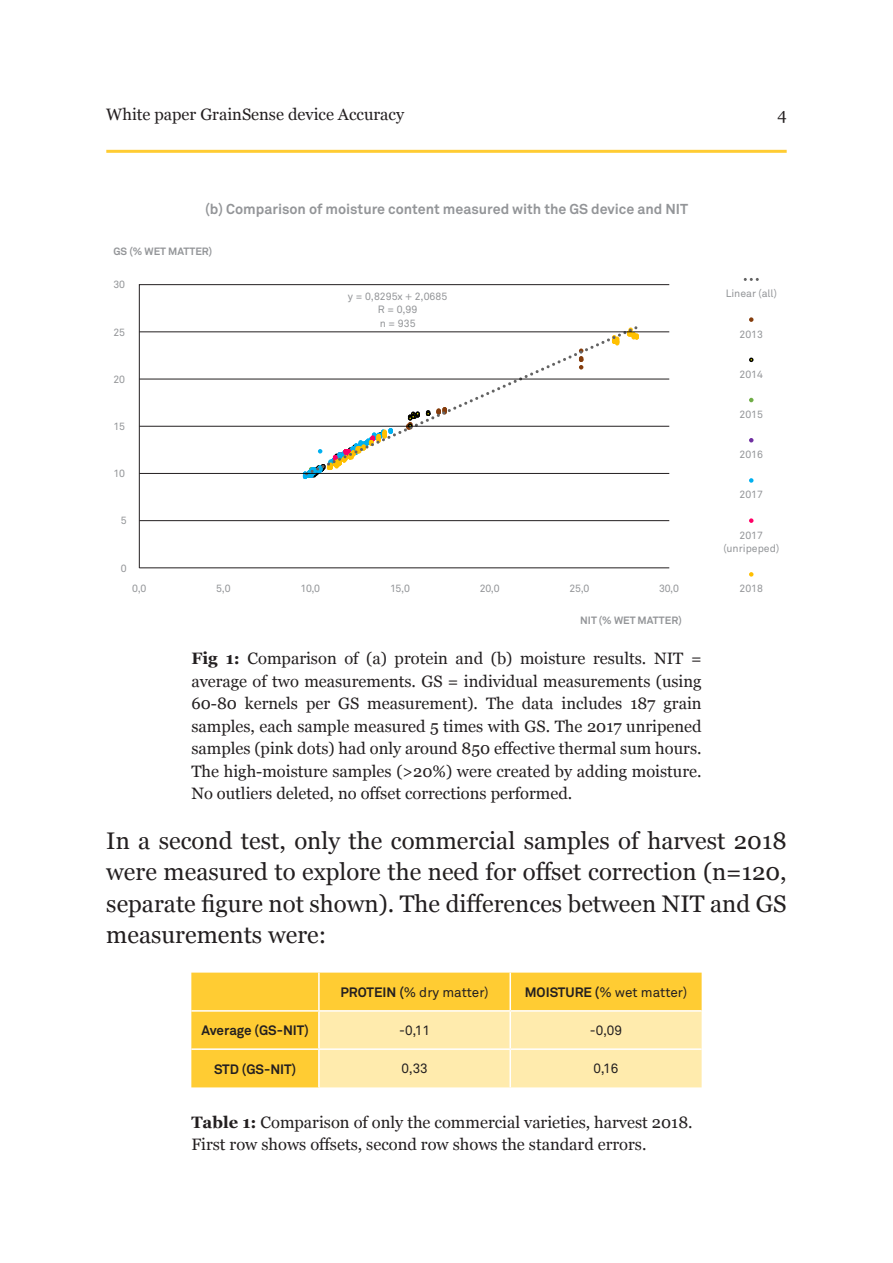
<style>
.page{position:relative;width:893px;height:1263px;background:#fff}
.page>*{position:absolute;margin:0;border:0;box-sizing:border-box;transform-origin:0 0}
.Body_of_text___1st_p{font:24px/31.5px "Georgia";color:#231f20;text-align:justify}
.Footnotes{font:16.5px/22.5px "Georgia";color:#231f20;text-align:justify}
.t1{font:700 14.25px "Akkurat";color:#939598}
.Body_of_text___inden{font:13.5px "Akkurat";color:#231f20}
.Body_of_text___inden-2{font:700 13.5px "Akkurat";color:#231f20}
.Body_of_text___1st_p-2{font:10.5px "Akkurat";color:#939598}
.t2{font:700 10.5px "Akkurat";color:#939598}
.s1{font-weight:700}
</style>
<div class="page">
<hr style="left:106px;top:150px;width:681px;height:3px;background:#fc3">
<div style="left:191px;top:972px;width:511px;height:115px;background:#fc3"></div>
<div style="left:320px;top:1012px;width:382px;height:75px;background:#ffebad"></div>
<hr style="left:318px;top:972px;width:2px;height:38px;background:#fff">
<hr style="left:509px;top:972px;width:2px;height:38px;background:#fff">
<hr style="left:191px;top:1010px;width:128px;height:2px;background:#fff">
<hr style="left:319px;top:1010px;width:191px;height:2px;background:#fff">
<hr style="left:318px;top:1012px;width:2px;height:36px;background:#fff">
<hr style="left:510px;top:1010px;width:192px;height:2px;background:#fff">
<hr style="left:509px;top:1012px;width:2px;height:36px;background:#fff">
<hr style="left:191px;top:1048px;width:128px;height:2px;background:#fff">
<hr style="left:319px;top:1048px;width:191px;height:2px;background:#fff">
<hr style="left:318px;top:1050px;width:2px;height:37px;background:#fff">
<hr style="left:510px;top:1048px;width:192px;height:2px;background:#fff">
<hr style="left:509px;top:1050px;width:2px;height:37px;background:#fff">
<hr style="left:139px;top:568px;width:530px;height:1px;background:#231f20">
<svg style="left:139px;top:284px;width:531px;height:284px"></svg>
<hr style="left:139px;top:332px;width:530px;height:1px;background:#231f20">
<svg style="left:638px;top:327px;width:1px;height:12px"></svg>
<svg style="left:303px;top:428px;width:90px;height:51px"></svg>
<svg style="left:305px;top:326px;width:333px;height:149px"></svg>
<svg style="left:744px;top:278px;width:15px;height:3px"></svg>
<svg style="left:749px;top:572px;width:4px;height:5px"></svg>
<svg style="left:749px;top:518px;width:4px;height:5px"></svg>
<svg style="left:749px;top:478px;width:4px;height:5px"></svg>
<svg style="left:749px;top:438px;width:4px;height:4px"></svg>
<svg style="left:749px;top:398px;width:4px;height:4px"></svg>
<svg style="left:749px;top:358px;width:4px;height:4px"></svg>
<svg style="left:749px;top:317px;width:4px;height:5px"></svg>
<p class="Footnotes" style="left:106px;top:102px;width:299px">White paper GrainSense device Accuracy</p>
<p class="Footnotes" style="left:777px;top:102px;width:11px">4</p>
<p class="t1" style="left:205px;top:200px;width:484px">(b) Comparison of moisture content measured with the GS device and NIT</p>
<p class="t2" style="left:113px;top:244px;width:100px">GS (% WET MATTER)</p>
<p class="Body_of_text___1st_p-2" style="left:113px;top:279px;width:13px">30</p>
<p class="Body_of_text___1st_p-2" style="left:113px;top:326px;width:13px">25</p>
<p class="Body_of_text___1st_p-2" style="left:113px;top:373px;width:13px">20</p>
<p class="Body_of_text___1st_p-2" style="left:113px;top:420px;width:13px">15</p>
<p class="Body_of_text___1st_p-2" style="left:113px;top:467px;width:13px">10</p>
<p class="Body_of_text___1st_p-2" style="left:121px;top:514px;width:7px">5</p>
<p class="Body_of_text___1st_p-2" style="left:121px;top:562px;width:7px">0</p>
<p class="Body_of_text___1st_p-2" style="left:132px;top:582px;width:16px">0,0</p>
<p class="Body_of_text___1st_p-2" style="left:348px;top:290px;width:101px">y = 0,8295x + 2,0685</p>
<p class="Body_of_text___1st_p-2" style="left:378px;top:303px;width:41px">R = 0,99</p>
<p class="Body_of_text___1st_p-2" style="left:380px;top:317px;width:37px">n = 935</p>
<p class="Body_of_text___1st_p-2" style="left:216px;top:582px;width:16px">5,0</p>
<p class="Body_of_text___1st_p-2" style="left:300px;top:582px;width:21px">10,0</p>
<p class="Body_of_text___1st_p-2" style="left:390px;top:582px;width:21px">15,0</p>
<p class="Body_of_text___1st_p-2" style="left:480px;top:582px;width:21px">20,0</p>
<p class="Body_of_text___1st_p-2" style="left:569px;top:582px;width:21px">25,0</p>
<p class="Body_of_text___1st_p-2" style="left:659px;top:582px;width:21px">30,0</p>
<p class="t2" style="left:580px;top:613px;width:103px">NIT (% WET MATTER)</p>
<p class="Footnotes" style="left:191px;top:647px;width:512px"><span class="s1">Fig 1:</span> Comparison of (a) protein and (b) moisture results. NIT = average of two measurements. GS = individual measurements (using 60-80 kernels per GS measurement). The data includes 187 grain samples, each sample measured 5 times with GS. The 2017 unripened samples (pink dots) had only around 850 effective thermal sum hours.<br>The high-moisture samples (&gt;20%) were created by adding moisture.<br>No outliers deleted, no offset corrections performed.</p>
<p class="Body_of_text___1st_p-2" style="left:726px;top:288px;width:53px">Linear (all)</p>
<p class="Body_of_text___1st_p-2" style="left:739px;top:328px;width:25px">2013</p>
<p class="Body_of_text___1st_p-2" style="left:739px;top:368px;width:25px">2014</p>
<p class="Body_of_text___1st_p-2" style="left:739px;top:408px;width:25px">2015</p>
<p class="Body_of_text___1st_p-2" style="left:739px;top:448px;width:25px">2016</p>
<p class="Body_of_text___1st_p-2" style="left:739px;top:489px;width:25px">2017</p>
<p class="Body_of_text___1st_p-2" style="left:739px;top:529px;width:25px">2017</p>
<p class="Body_of_text___1st_p-2" style="left:723px;top:542px;width:57px">(unripeped)</p>
<p class="Body_of_text___1st_p-2" style="left:739px;top:582px;width:25px">2018</p>
<p class="Body_of_text___1st_p" style="left:106px;top:824px;width:682px">In a second test, only the commercial samples of harvest 2018 were measured to explore the need for offset correction (n=120, separate figure not shown). The differences between NIT and GS measurements were:</p>
<p class="Body_of_text___inden" style="left:341px;top:984px;width:150px"><span class="s1">PROTEIN (</span>% dry matter)</p>
<p class="Body_of_text___inden" style="left:525px;top:984px;width:164px"><span class="s1">MOISTURE (</span>% wet matter)</p>
<p class="Body_of_text___inden-2" style="left:201px;top:1022px;width:109px">Average (GS-NIT)</p>
<p class="Body_of_text___inden" style="left:399px;top:1022px;width:32px">-0,11</p>
<p class="Body_of_text___inden" style="left:590px;top:1022px;width:34px">-0,09</p>
<p class="Body_of_text___inden-2" style="left:214px;top:1060px;width:84px">STD (GS-NIT)</p>
<p class="Body_of_text___inden" style="left:401px;top:1061px;width:28px">0,33</p>
<p class="Body_of_text___inden" style="left:594px;top:1061px;width:26px">0,16</p>
<p class="Footnotes" style="left:191px;top:1110px;width:503px"><span class="s1">Table 1:</span> Comparison of only the commercial varieties, harvest 2018.<br>First row shows offsets, second row shows the standard errors.</p>
</div>
